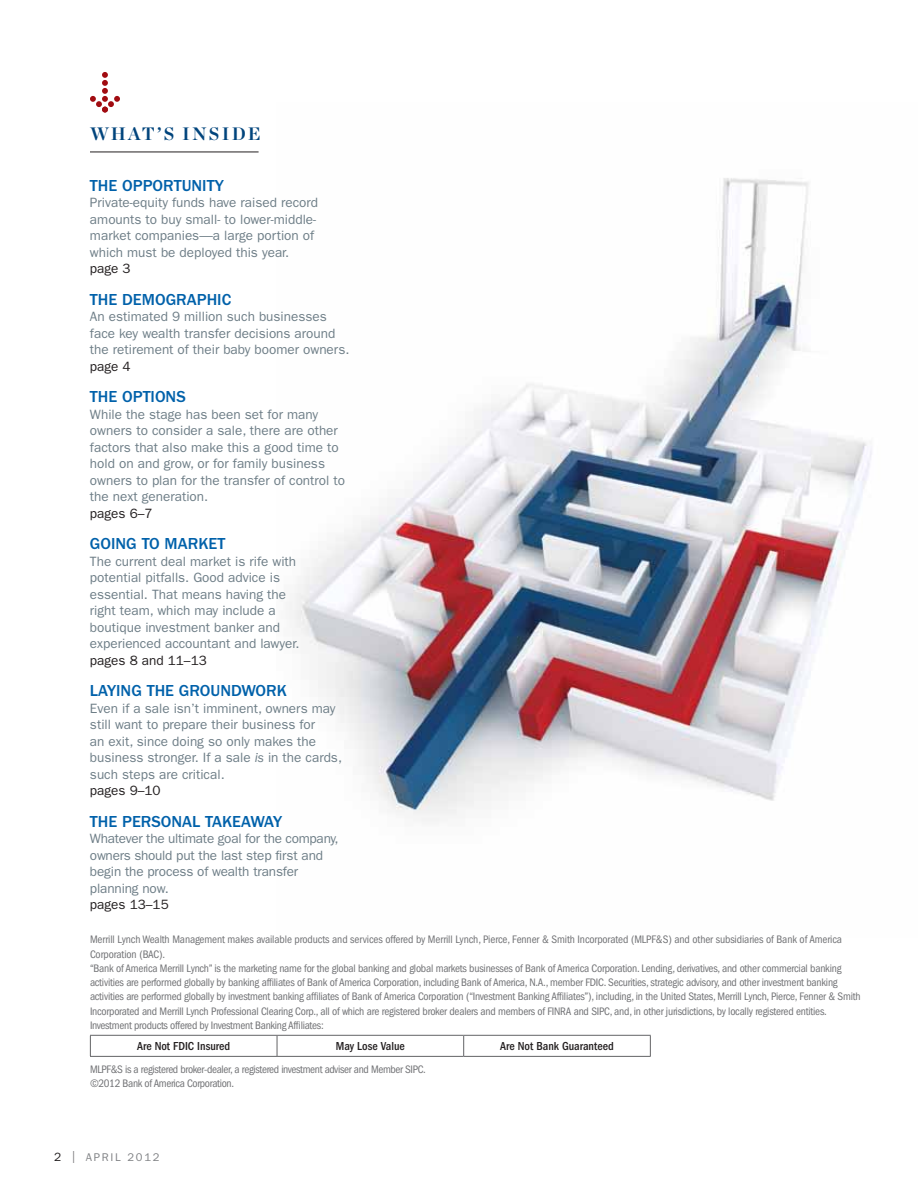
<style>
.page{position:relative;width:918px;height:1188px;background:#fff}
.page>*{position:absolute;margin:0;border:0;box-sizing:border-box;transform-origin:0 0}
.t1{font:700 18px "Chronicle Display";letter-spacing:.12em;color:#00447c}
.t2{font:500 16.5px "ITC Franklin Gothic Std";color:#0061aa}
.t3{font:13.5px/16.5px "ITC Franklin Gothic Std";color:#6e7e87}
.t4{font:13.5px "ITC Franklin Gothic Std";color:#231f20}
.t5{font:500 condensed 12px "ITC Franklin Gothic Std";color:#231f20}
.t6{font:condensed 11.25px/14.2px "ITC Franklin Gothic Std";letter-spacing:-.02em;color:#717275}
.t7{font:11.25px "ITC Franklin Gothic Std";letter-spacing:.15em;color:#808285}
.s1{font-style:italic}
.s2{font-size:12px;color:#231f20}
.s3{font-size:12px;color:#717073}
</style>
<div class="page">
<img style="left:289px;top:178px;width:583px;height:644px">
<hr style="left:90px;top:1035px;width:187px;height:1px;background:#636466">
<svg style="left:90px;top:1036px;width:1px;height:20px"></svg>
<hr style="left:277px;top:1035px;width:187px;height:1px;background:#636466">
<svg style="left:277px;top:1036px;width:1px;height:20px"></svg>
<hr style="left:464px;top:1035px;width:187px;height:1px;background:#636466">
<svg style="left:463px;top:1036px;width:1px;height:20px"></svg>
<svg style="left:650px;top:1036px;width:1px;height:20px"></svg>
<hr style="left:90px;top:1056px;width:187px;height:1px;background:#636466">
<hr style="left:277px;top:1056px;width:187px;height:1px;background:#636466">
<hr style="left:464px;top:1056px;width:187px;height:1px;background:#636466">
<hr style="left:90px;top:152px;width:169px;height:1px;background:#231f20">
<svg style="left:90px;top:72px;width:30px;height:41px"></svg>
<h1 class="t1" style="left:90px;top:119px;width:172px">WHAT’S INSIDE</h1>
<h2 class="t2" style="left:90px;top:176px;width:135px">THE OPPORTUNITY</h2>
<p class="t3" style="left:90px;top:195px;width:230px">Private-equity funds have raised record amounts to buy small- to lower-middle&shy;market companies—a large portion of which must be deployed this year.</p>
<p class="t4" style="left:90px;top:261px;width:42px">page 3</p>
<h2 class="t2" style="left:90px;top:290px;width:143px">THE DEMOGRAPHIC</h2>
<p class="t3" style="left:90px;top:309px;width:261px">An estimated 9 million such businesses face key wealth transfer decisions around the retirement of their baby boomer owners.</p>
<p class="t4" style="left:90px;top:358px;width:42px">page 4</p>
<h2 class="t2" style="left:90px;top:388px;width:97px">THE OPTIONS</h2>
<p class="t3" style="left:90px;top:406px;width:257px">While the stage has been set for many owners to consider a sale, there are other factors that also make this a good time to hold on and grow, or for family business owners to plan for the transfer of control to the next generation.</p>
<p class="t4" style="left:90px;top:505px;width:64px">pages 6–7</p>
<h2 class="t2" style="left:90px;top:535px;width:137px">GOING TO MARKET</h2>
<p class="t3" style="left:90px;top:553px;width:211px">The current deal market is rife with potential pitfalls. Good advice is essential. That means having the right team, which may include a boutique investment banker and experienced accountant and lawyer.</p>
<p class="t4" style="left:90px;top:652px;width:118px">pages 8 and 11–13</p>
<h2 class="t2" style="left:90px;top:682px;width:198px">LAYING THE GROUNDWORK</h2>
<p class="t3" style="left:90px;top:700px;width:254px">Even if a sale isn’t imminent, owners may still want to prepare their business for<br>an exit, since doing so only makes the business stronger. If a sale <span class="s1">is</span> in the cards, such steps are critical.</p>
<p class="t4" style="left:90px;top:783px;width:72px">pages 9–10</p>
<h2 class="t2" style="left:90px;top:812px;width:194px">THE PERSONAL TAKEAWAY</h2>
<p class="t3" style="left:90px;top:831px;width:250px">Whatever the ultimate goal for the company, owners should put the last step first and begin the process of wealth transfer planning now.</p>
<p class="t4" style="left:90px;top:897px;width:80px">pages 13–15</p>
<p class="t6" style="left:90px;top:933px;width:772px">Merrill Lynch Wealth Management makes available products and services offered by Merrill Lynch, Pierce, Fenner &amp; Smith Incorporated (MLPF&amp;S) and other subsidiaries of Bank of America Corporation (BAC).<br>“Bank of America Merrill Lynch” is the marketing name for the global banking and global markets businesses of Bank of America Corporation. Lending, derivatives, and other commercial banking activities are performed globally by banking affiliates of Bank of America Corporation, including Bank of America, N.A., member FDIC. Securities, strategic advisory, and other investment banking activities are performed globally by investment banking affiliates of Bank of America Corporation (“Investment Banking Affiliates”), including, in the United States, Merrill Lynch, Pierce, Fenner &amp; Smith Incorporated and Merrill Lynch Professional Clearing Corp., all of which are registered broker dealers and members of FINRA and SIPC, and, in other jurisdictions, by locally registered entities.<br>Investment products offered by Investment Banking Affiliates:</p>
<p class="t5" style="left:137px;top:1039px;width:95px">Are Not FDIC Insured</p>
<p class="t5" style="left:336px;top:1039px;width:71px">May Lose Value</p>
<p class="t5" style="left:500px;top:1039px;width:115px">Are Not Bank Guaranteed</p>
<p class="t6" style="left:90px;top:1061px;width:337px;line-height:15px">MLPF&amp;S is a registered broker-dealer, a registered investment adviser and Member SIPC. ©2012 Bank of America Corporation.</p>
<p class="t7" style="left:54px;top:1151px;width:107px"><span class="s2">2</span> <span class="s3">|</span> april 2012</p>
</div>
